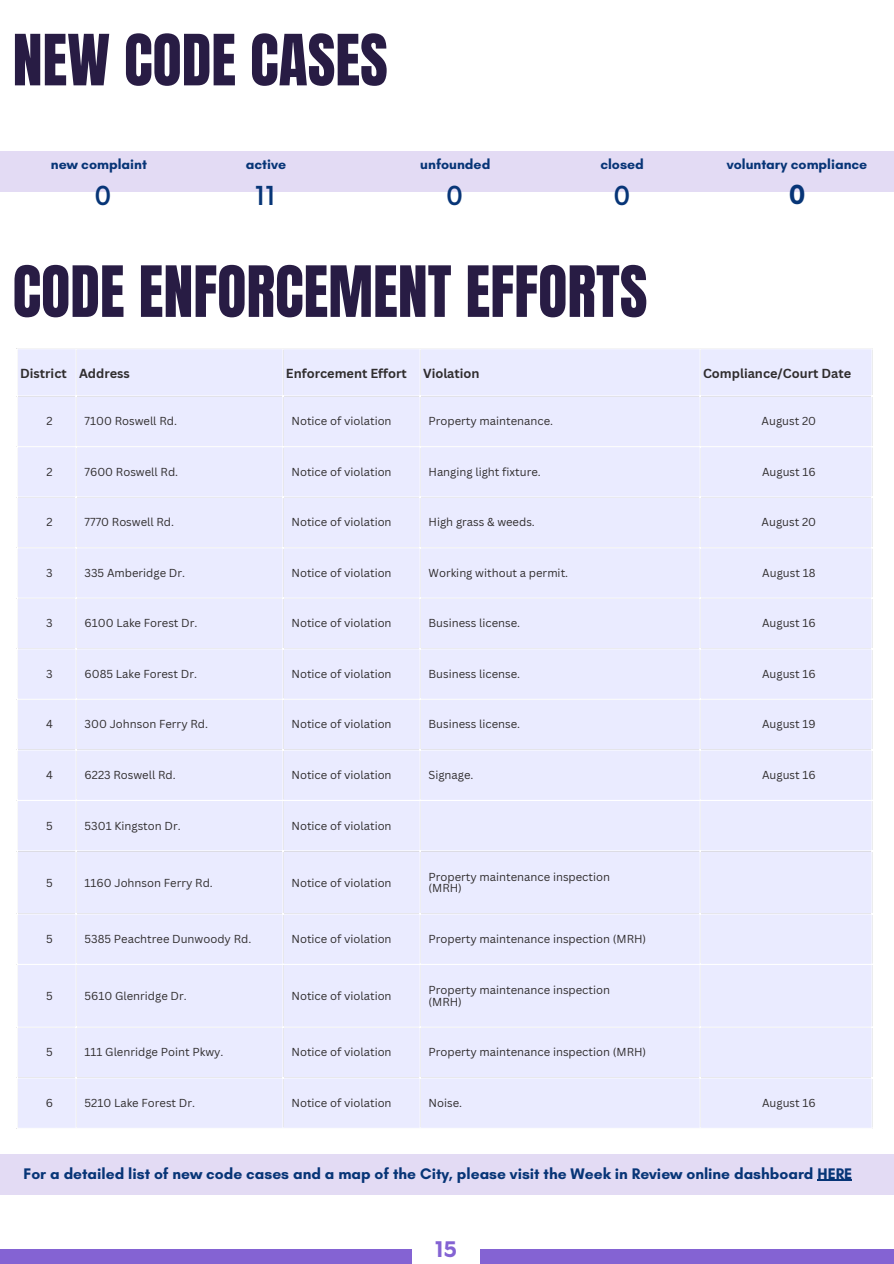
<style>
.page{position:relative;width:894px;height:1264px;background:#fff}
.page>*{position:absolute;margin:0;border:0;box-sizing:border-box;transform-origin:0 0}
.t1{font:60px "Anton";color:#281c44}
.t2{font:500 25.5px "Now";color:#073577}
.t3{font:700 25.5px "Now";color:#073577}
.t4{font:700 21px "Now";color:#8463d3}
.t5{font:700 15.6px "Glacial Indifference";color:#073577}
.t6{font:700 14.1px "Glacial Indifference";color:#073577}
.t7{font:700 12.75px "Canva Sans";color:#302d2e}
.t8{font:11.25px "Canva Sans";color:#302d2e}
</style>
<div class="page">
<div style="left:0;top:1249px;width:893px;height:14px;background:#8463d3"></div>
<div style="left:0;top:151px;width:893px;height:40px;background:#e3dbf4"></div>
<div style="left:412px;top:1230px;width:68px;height:33px;background:#fff"></div>
<div style="left:18px;top:349px;width:853px;height:778px;background:#eaebff"></div>
<hr style="left:76px;top:349px;width:1px;height:778px;background:#fff">
<hr style="left:282px;top:349px;width:1px;height:778px;background:#fff">
<hr style="left:419px;top:349px;width:1px;height:778px;background:#fff">
<hr style="left:699px;top:349px;width:1px;height:778px;background:#fff">
<hr style="left:17px;top:395px;width:855px;height:1px;background:#fff">
<hr style="left:17px;top:446px;width:855px;height:1px;background:#fff">
<hr style="left:17px;top:496px;width:855px;height:1px;background:#fff">
<hr style="left:17px;top:547px;width:855px;height:1px;background:#fff">
<hr style="left:17px;top:597px;width:855px;height:2px;background:#fff">
<hr style="left:17px;top:648px;width:855px;height:1px;background:#fff">
<hr style="left:17px;top:698px;width:855px;height:2px;background:#fff">
<hr style="left:17px;top:749px;width:855px;height:1px;background:#fff">
<hr style="left:17px;top:799px;width:855px;height:2px;background:#fff">
<hr style="left:17px;top:850px;width:855px;height:1px;background:#fff">
<hr style="left:17px;top:913px;width:855px;height:1px;background:#fff">
<hr style="left:17px;top:963px;width:855px;height:2px;background:#fff">
<hr style="left:17px;top:1026px;width:855px;height:1px;background:#fff">
<hr style="left:17px;top:1077px;width:855px;height:1px;background:#fff">
<div style="left:0;top:1153px;width:893px;height:41px;background:#e3dbf4"></div>
<hr style="left:817px;top:1179px;width:35px;height:1px;background:#073577">
<p class="t1" style="left:13px;top:17px;width:376px">NEW CODE CASES</p>
<p class="t6" style="left:51px;top:156px;width:98px">new complaint</p>
<p class="t2" style="left:94px;top:182px;width:19px">0</p>
<p class="t6" style="left:246px;top:155px;width:42px">active</p>
<p class="t2" style="left:255px;top:182px;width:22px">11</p>
<p class="t6" style="left:420px;top:156px;width:72px">unfounded</p>
<p class="t2" style="left:446px;top:182px;width:19px">0</p>
<p class="t6" style="left:726px;top:155px;width:142px">voluntary compliance</p>
<p class="t6" style="left:600px;top:156px;width:45px">closed</p>
<p class="t2" style="left:613px;top:182px;width:19px">0</p>
<p class="t3" style="left:788px;top:181px;width:19px">0</p>
<p class="t1" style="left:13px;top:248px;width:636px">CODE ENFORCEMENT EFFORTS</p>
<p class="t7" style="left:20px;top:364px;width:48px">District</p>
<h1 class="t7" style="left:79px;top:364px;width:52px">Address</h1>
<p class="t7" style="left:286px;top:364px;width:122px">Enforcement Effort</p>
<p class="t7" style="left:423px;top:364px;width:58px">Violation</p>
<p class="t7" style="left:702px;top:364px;width:150px">Compliance/Court Date</p>
<p class="t8" style="left:46px;top:413px;width:8px">2</p>
<p class="t8" style="left:85px;top:413px;width:94px">7100 Roswell Rd.</p>
<p class="t8" style="left:291px;top:413px;width:102px">Notice of violation</p>
<p class="t8" style="left:428px;top:413px;width:126px">Property maintenance.</p>
<p class="t8" style="left:761px;top:413px;width:56px">August 20</p>
<p class="t8" style="left:46px;top:463px;width:8px">2</p>
<p class="t8" style="left:85px;top:463px;width:95px">7600 Roswell Rd.</p>
<p class="t8" style="left:291px;top:463px;width:102px">Notice of violation</p>
<p class="t8" style="left:428px;top:463px;width:114px">Hanging light fixture.</p>
<p class="t8" style="left:761px;top:463px;width:55px">August 16</p>
<p class="t8" style="left:46px;top:514px;width:8px">2</p>
<p class="t8" style="left:85px;top:514px;width:91px">7770 Roswell Rd.</p>
<p class="t8" style="left:291px;top:514px;width:102px">Notice of violation</p>
<p class="t8" style="left:428px;top:514px;width:108px">High grass &amp; weeds.</p>
<p class="t8" style="left:761px;top:514px;width:56px">August 20</p>
<p class="t8" style="left:46px;top:564px;width:8px">3</p>
<p class="t8" style="left:85px;top:564px;width:102px">335 Amberidge Dr.</p>
<p class="t8" style="left:291px;top:564px;width:102px">Notice of violation</p>
<p class="t8" style="left:428px;top:564px;width:141px">Working without a permit.</p>
<p class="t8" style="left:762px;top:564px;width:55px">August 18</p>
<p class="t8" style="left:46px;top:615px;width:8px">3</p>
<p class="t8" style="left:85px;top:615px;width:114px">6100 Lake Forest Dr.</p>
<p class="t8" style="left:291px;top:615px;width:102px">Notice of violation</p>
<p class="t8" style="left:428px;top:615px;width:93px">Business license.</p>
<p class="t8" style="left:761px;top:615px;width:55px">August 16</p>
<p class="t8" style="left:46px;top:666px;width:8px">3</p>
<p class="t8" style="left:85px;top:666px;width:114px">6085 Lake Forest Dr.</p>
<p class="t8" style="left:291px;top:666px;width:102px">Notice of violation</p>
<p class="t8" style="left:428px;top:666px;width:93px">Business license.</p>
<p class="t8" style="left:761px;top:666px;width:55px">August 16</p>
<p class="t8" style="left:46px;top:716px;width:8px">4</p>
<p class="t8" style="left:85px;top:716px;width:125px">300 Johnson Ferry Rd.</p>
<p class="t8" style="left:291px;top:716px;width:102px">Notice of violation</p>
<p class="t8" style="left:428px;top:716px;width:93px">Business license.</p>
<p class="t8" style="left:761px;top:716px;width:55px">August 19</p>
<p class="t8" style="left:46px;top:767px;width:8px">4</p>
<p class="t8" style="left:85px;top:767px;width:93px">6223 Roswell Rd.</p>
<p class="t8" style="left:291px;top:767px;width:102px">Notice of violation</p>
<p class="t8" style="left:428px;top:767px;width:46px">Signage.</p>
<p class="t8" style="left:761px;top:767px;width:55px">August 16</p>
<p class="t8" style="left:46px;top:817px;width:8px">5</p>
<p class="t8" style="left:85px;top:817px;width:98px">5301 Kingston Dr.</p>
<p class="t8" style="left:291px;top:817px;width:102px">Notice of violation</p>
<p class="t8" style="left:46px;top:874px;width:8px">5</p>
<p class="t8" style="left:85px;top:874px;width:130px">1160 Johnson Ferry Rd.</p>
<p class="t8" style="left:291px;top:874px;width:102px">Notice of violation</p>
<p class="t8" style="left:428px;top:869px;width:183px">Property maintenance inspection</p>
<p class="t8" style="left:428px;top:880px;width:35px">(MRH)</p>
<p class="t8" style="left:46px;top:930px;width:8px">5</p>
<p class="t8" style="left:85px;top:930px;width:168px">5385 Peachtree Dunwoody Rd.</p>
<p class="t8" style="left:291px;top:930px;width:102px">Notice of violation</p>
<p class="t8" style="left:428px;top:930px;width:219px">Property maintenance inspection (MRH)</p>
<p class="t8" style="left:46px;top:988px;width:8px">5</p>
<p class="t8" style="left:85px;top:988px;width:104px">5610 Glenridge Dr.</p>
<p class="t8" style="left:291px;top:988px;width:102px">Notice of violation</p>
<p class="t8" style="left:428px;top:982px;width:183px">Property maintenance inspection</p>
<p class="t8" style="left:428px;top:993px;width:35px">(MRH)</p>
<p class="t8" style="left:46px;top:1044px;width:8px">5</p>
<p class="t8" style="left:85px;top:1044px;width:140px">111 Glenridge Point Pkwy.</p>
<p class="t8" style="left:291px;top:1044px;width:102px">Notice of violation</p>
<p class="t8" style="left:428px;top:1044px;width:219px">Property maintenance inspection (MRH)</p>
<p class="t8" style="left:46px;top:1094px;width:9px">6</p>
<p class="t8" style="left:85px;top:1094px;width:112px">5210 Lake Forest Dr.</p>
<p class="t8" style="left:291px;top:1094px;width:102px">Notice of violation</p>
<p class="t8" style="left:428px;top:1094px;width:35px">Noise.</p>
<p class="t8" style="left:761px;top:1094px;width:55px">August 16</p>
<p class="t5" style="left:24px;top:1163px;width:830px">For a detailed list of new code cases and a map of the City, please visit the Week in Review online dashboard HERE</p>
<h1 class="t4" style="left:435px;top:1237px;width:24px">15</h1>
</div>
